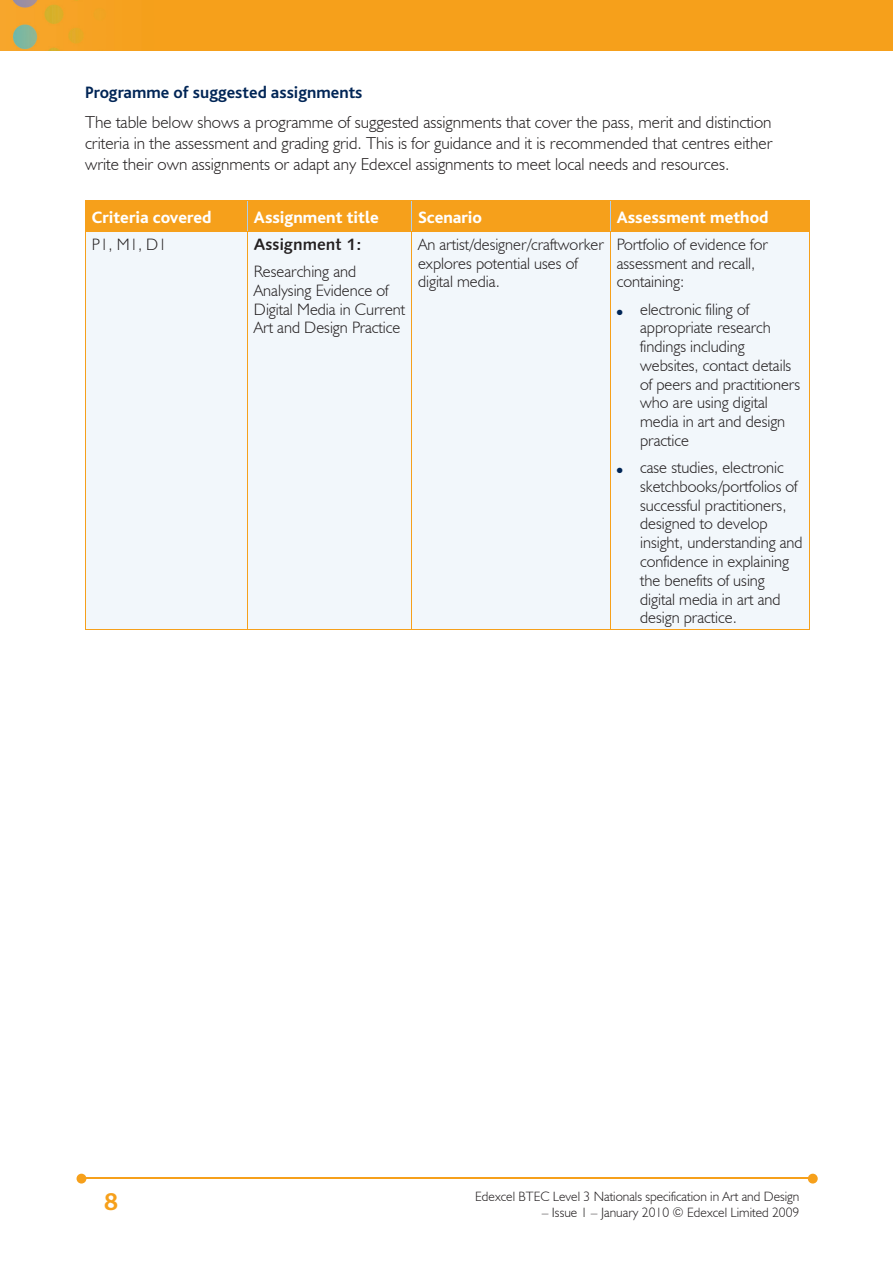
<style>
.page{position:relative;width:893px;height:1263px;background:#fff}
.page>*{position:absolute;margin:0;border:0;box-sizing:border-box;transform-origin:0 0}
.t1{font:700 25.5px "Bliss";color:#f6a01b}
.t2{font:300 17.25px/21px "Humanist 521 BT";color:#231f20;text-align:justify}
.t3{font:800 17.25px "Bliss";color:#fff}
.t4{font:700 17.25px "Bliss";color:#002556}
.t5{font:300 16.5px/18.8px "Humanist 521 BT";color:#231f20}
.t6{font:16.5px "Humanist 531 BT Bold A";color:#231f20}
.t7{font:300 13.5px "Humanist 521 BT";color:#231f20}
.t8{font:7.5px "Zapf Dingbats";color:#002556}
</style>
<div class="page">
<img style="left:0;top:0;width:893px;height:51px">
<hr style="left:82px;top:1178px;width:728px;height:1px;background:#f6a01b">
<svg style="left:808px;top:1174px;width:10px;height:9px"></svg>
<svg style="left:77px;top:1174px;width:9px;height:9px"></svg>
<div style="left:86px;top:201px;width:723px;height:30px;background:#f6a01b"></div>
<div style="left:86px;top:232px;width:723px;height:397px;background:#f2f7fb"></div>
<hr style="left:247px;top:201px;width:1px;height:30px;background:#accfed">
<hr style="left:411px;top:201px;width:1px;height:30px;background:#accfed">
<hr style="left:610px;top:201px;width:1px;height:30px;background:#accfed">
<hr style="left:85px;top:201px;width:1px;height:30px;background:#f6a01b">
<hr style="left:809px;top:201px;width:1px;height:30px;background:#f6a01b">
<hr style="left:85px;top:200px;width:163px;height:1px;background:#f6a01b">
<hr style="left:248px;top:200px;width:164px;height:1px;background:#f6a01b">
<hr style="left:412px;top:200px;width:198px;height:1px;background:#f6a01b">
<hr style="left:610px;top:200px;width:199px;height:1px;background:#f6a01b">
<hr style="left:247px;top:231px;width:1px;height:398px;background:#f6a01b">
<hr style="left:411px;top:231px;width:1px;height:398px;background:#f6a01b">
<hr style="left:610px;top:231px;width:1px;height:398px;background:#f6a01b">
<hr style="left:85px;top:231px;width:1px;height:398px;background:#f6a01b">
<hr style="left:809px;top:231px;width:1px;height:398px;background:#f6a01b">
<hr style="left:85px;top:231px;width:163px;height:1px;background:#f6a01b">
<hr style="left:248px;top:231px;width:164px;height:1px;background:#f6a01b">
<hr style="left:412px;top:231px;width:198px;height:1px;background:#f6a01b">
<hr style="left:610px;top:231px;width:199px;height:1px;background:#f6a01b">
<hr style="left:85px;top:629px;width:163px;height:1px;background:#f6a01b">
<hr style="left:248px;top:629px;width:164px;height:1px;background:#f6a01b">
<hr style="left:412px;top:629px;width:198px;height:1px;background:#f6a01b">
<hr style="left:610px;top:629px;width:199px;height:1px;background:#f6a01b">
<p class="t4" style="left:85px;top:84px;width:279px">Programme of suggested assignments</p>
<p class="t2" style="left:85px;top:111px;width:689px">The table below shows a programme of suggested assignments that cover the pass, merit and distinction criteria in the assessment and grading grid. This is for guidance and it is recommended that centres either write their own assignments or adapt any Edexcel assignments to meet local needs and resources.</p>
<p class="t3" style="left:92px;top:208px;width:121px">Criteria covered</p>
<p class="t3" style="left:254px;top:208px;width:126px">Assignment title</p>
<p class="t3" style="left:418px;top:208px;width:66px">Scenario</p>
<p class="t3" style="left:617px;top:208px;width:153px">Assessment method</p>
<p class="t5" style="left:92px;top:235px;width:76px">P1, M1, D1</p>
<p class="t6" style="left:254px;top:234px;width:110px">Assignment 1:</p>
<p class="t5" style="left:254px;top:262px;width:153px">Researching and<br>Analysing Evidence of<br>Digital Media in Current<br>Art and Design Practice</p>
<p class="t5" style="left:418px;top:235px;width:187px">An artist/designer/craftworker explores potential uses of digital media.</p>
<p class="t5" style="left:617px;top:235px;width:153px">Portfolio of evidence for assessment and recall, containing:</p>
<p class="t5" style="left:640px;top:299px;width:161px">electronic filing of appropriate research findings including websites, contact details of peers and practitioners who are using digital media in art and design practice</p>
<p class="t5" style="left:640px;top:458px;width:164px">case studies, electronic sketchbooks/portfolios of successful practitioners, designed to develop insight, understanding and confidence in explaining the benefits of using digital media in art and design practice.</p>
<p class="t8" style="left:617px;top:309px;width:7px">●</p>
<p class="t8" style="left:617px;top:467px;width:7px">●</p>
<h1 class="t1" style="left:104px;top:1189px;width:15px">8</h1>
<p class="t7" style="left:475px;top:1188px;width:326px">Edexcel BTEC Level 3 Nationals specification in Art and Design</p>
<p class="t7" style="left:542px;top:1204px;width:259px">– Issue 1 – January 2010 © Edexcel Limited 2009</p>
</div>
